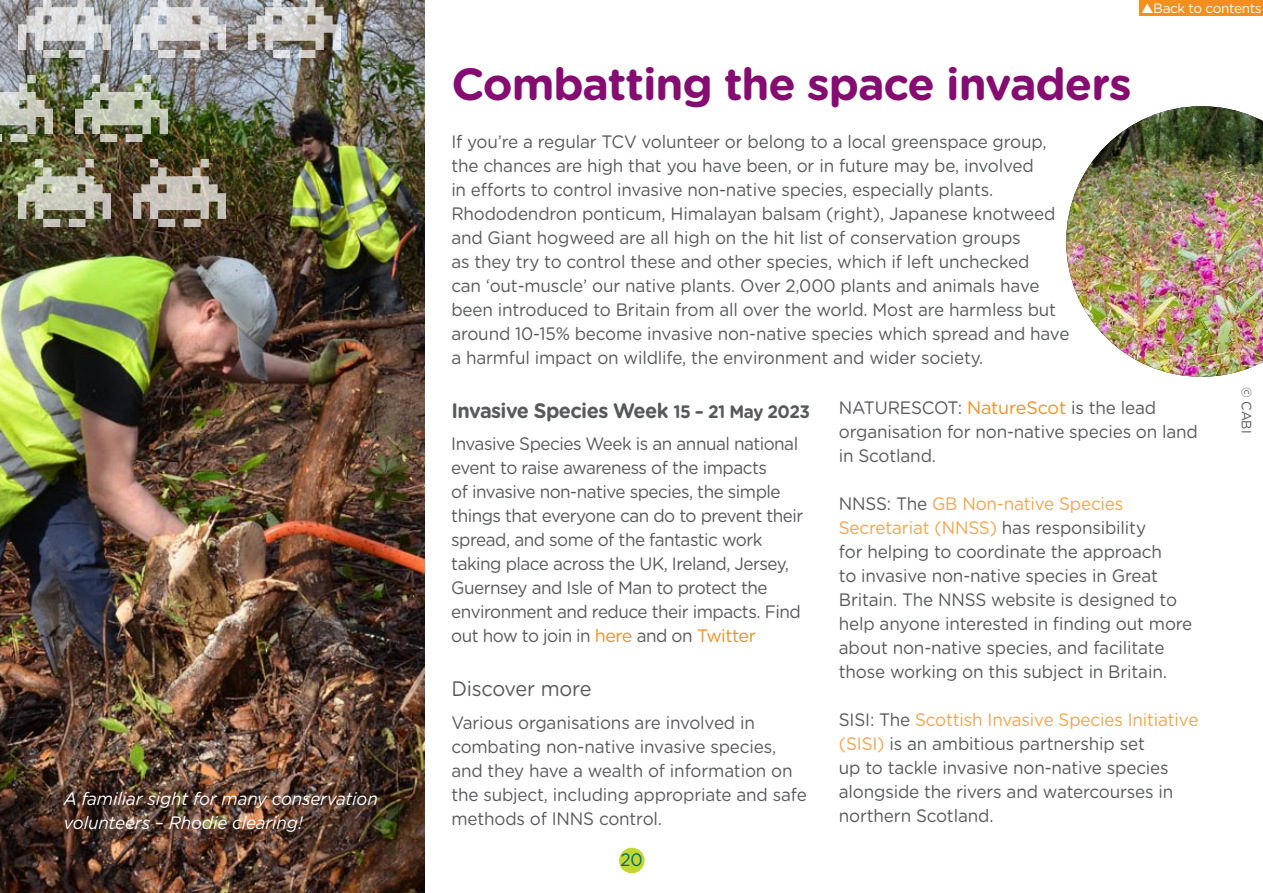
<style>
.page{position:relative;width:1263px;height:893px;background:#fff}
.page>*{position:absolute;margin:0;border:0;box-sizing:border-box;transform-origin:0 0}
.t1{font:700 45px "Gotham Rounded";letter-spacing:-.025em;color:#850c70}
.t2{font:700 21px "Gotham Rounded";letter-spacing:-.03em;color:#58595b;scale:.95 1}
.t3{font:21px "Gotham Rounded";letter-spacing:-.025em;color:#58595b;scale:.95 1}
.t4{font:18px/24px "Gotham Rounded";letter-spacing:-.01em;color:#58595b;scale:.95 1}
.t5{font:18px/24px "Gotham Rounded";letter-spacing:-.03em;color:#58595b;scale:.95 1}
.t6{font:italic 18px/24px "Gotham Rounded";letter-spacing:-.01em;color:#fff;scale:.95 1}
.t7{font:18px "Gotham Rounded";color:#00647f;scale:.95 1}
.t8{font:13.5px "Gotham Rounded";letter-spacing:-.025em;color:#fff}
.t9{font:13.5px "Gotham Rounded";color:#58595b;scale:.95 1}
.s1{font-size:18px}
.s2{color:#f3901d}
.s3{color:#f7a349}
</style>
<div class="page">
<div style="left:619px;top:848px;width:26px;height:25px;background:#c1d82f;border-radius:50%"></div>
<img style="left:0;top:0;width:424px;height:893px">
<img style="left:1066px;top:106px;width:197px;height:271px">
<img style="left:18px;top:0;width:92px;height:57px">
<img style="left:133px;top:0;width:92px;height:57px">
<img style="left:248px;top:0;width:92px;height:57px">
<img style="left:0;top:75px;width:52px;height:67px">
<img style="left:76px;top:75px;width:91px;height:67px">
<img style="left:18px;top:160px;width:92px;height:67px">
<img style="left:133px;top:160px;width:92px;height:67px">
<div style="left:1139px;top:0;width:124px;height:16px;background:#f3901d"></div>
<p class="t6" style="left:64px;top:786px;width:332px">A familiar sight for many conservation volunteers – Rhodie clearing!</p>
<p class="t8" style="left:1141px;top:-1px;width:121px">▲Back to contents</p>
<h1 class="t1" style="left:451px;top:51px;width:682px">Combatting the space invaders</h1>
<p class="t4" style="left:451px;top:129px;width:652px">If you’re a regular TCV volunteer or belong to a local greenspace group, the chances are high that you have been, or in future may be, involved<br>in efforts to control invasive non-native species, especially plants.<br>Rhododendron ponticum, Himalayan balsam (right), Japanese knotweed and Giant hogweed are all high on the hit list of conservation groups<br>as they try to control these and other species, which if left unchecked<br>can ‘out-muscle’ our native plants. Over 2,000 plants and animals have been introduced to Britain from all over the world. Most are harmless but around 10-15% become invasive non-native species which spread and have a harmful impact on wildlife, the environment and wider society.</p>
<p class="t2" style="left:451px;top:395px;width:379px">I nvasive Species Week <span class="s1">15 – 21 May 2023</span></p>
<p class="t5" style="left:451px;top:431px;width:372px">Invasive Species Week is an annual national event to raise awareness of the impacts<br>of invasive non-native species, the simple things that everyone can do to prevent their spread, and some of the fantastic work taking place across the UK, Ireland, Jersey, Guernsey and Isle of Man to protect the environment and reduce their impacts. Find out how to join in <span class="s2">here</span> and on <span class="s2">Twitter</span></p>
<p class="t3" style="left:451px;top:674px;width:149px">D iscover more</p>
<p class="t4" style="left:451px;top:709px;width:376px">Various organisations are involved in combating non-native invasive species, and they have a wealth of information on the subject, including appropriate and safe methods of INNS control.</p>
<p class="t7" style="left:620px;top:847px;width:25px">20</p>
<p class="t4" style="left:839px;top:395px;width:379px">Natur eScot: <span class="s2">NatureScot</span> is the lead organisation for non-native species on land in Scotland.</p>
<p class="t4" style="left:839px;top:491px;width:374px">NNSS: The <span class="s3">GB Non-native Species Secretariat (NNSS)</span> has responsibility<br>for helping to coordinate the approach<br>to invasive non-native species in Great Britain. The NNSS website is designed to help anyone interested in finding out more about non-native species, and facilitate those working on this subject in Britain.</p>
<p class="t4" style="left:839px;top:707px;width:380px">SISI: The <span class="s3">Scottish Invasive Species Initiative (SISI)</span> is an ambitious partnership set<br>up to tackle invasive non-native species alongside the rivers and watercourses in northern Scotland.</p>
<p class="t9" style="left:1256px;top:387px;width:50px;rotate:90deg">© CABI</p>
</div>
